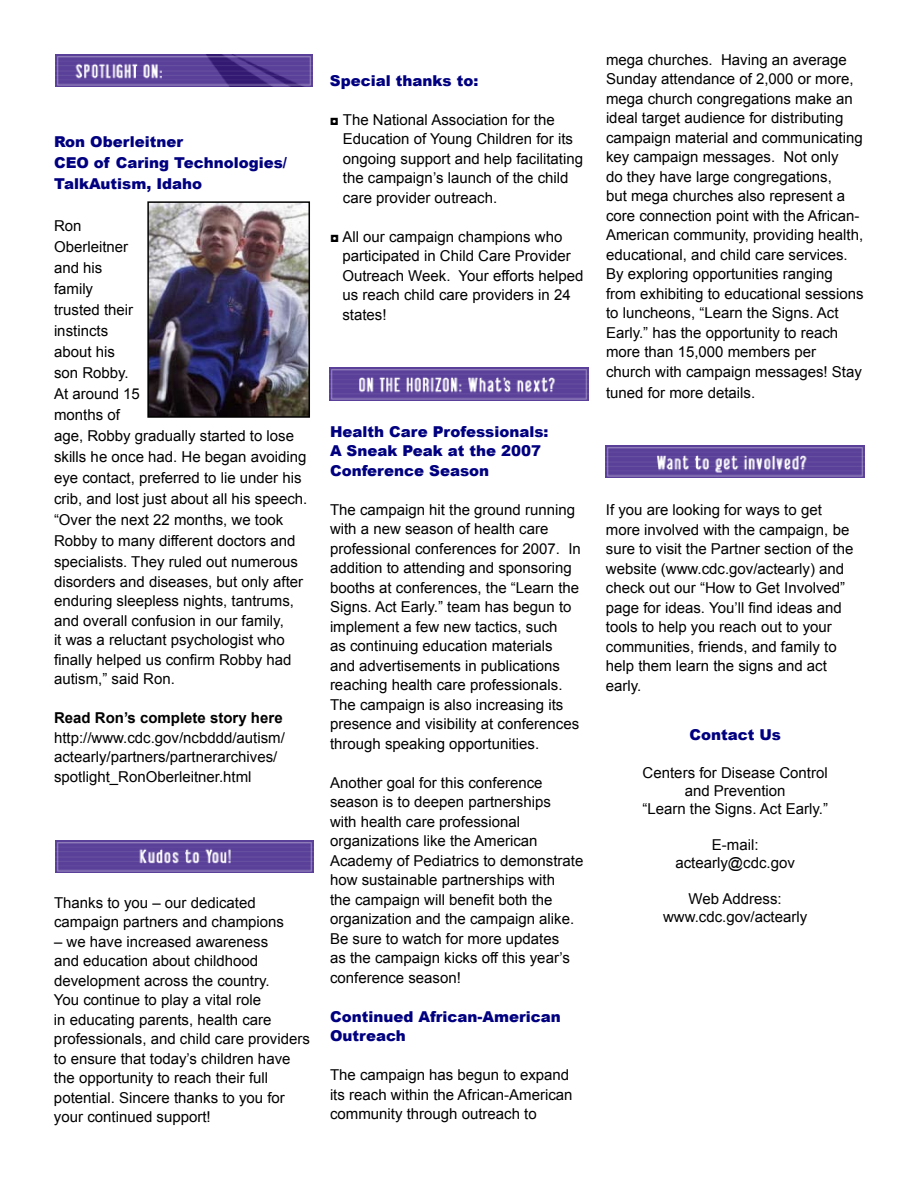
<style>
.page{position:relative;width:918px;height:1188px;background:#fff}
.page>*{position:absolute;margin:0;border:0;box-sizing:border-box;transform-origin:0 0}
.t1{font:15px/19.5px "Arial";color:#000}
.t2{font:900 15px/19.5px "Arial";color:#000080}
.t3{font:700 15px "Arial";color:#000}
</style>
<div class="page">
<img style="left:55px;top:54px;width:258px;height:32px">
<img style="left:150px;top:204px;width:157px;height:211px">
<div style="left:147px;top:201px;width:163px;height:217px;border:2px solid #000"></div>
<img style="left:55px;top:841px;width:258px;height:32px">
<img style="left:330px;top:368px;width:259px;height:32px">
<img style="left:606px;top:445px;width:258px;height:32px">
<p class="t2" style="left:54px;top:131px;width:235px;line-height:21px">Ron Oberleitner<br>CEO of Caring Technologies/<br>TalkAutism, Idaho</p>
<p class="t1" style="left:54px;top:216px;width:255px;line-height:21px">Ron<br>Oberleitner<br>and his<br>family<br>trusted their<br>instincts<br>about his<br>son Robby.<br>At around 15<br>months of<br>age, Robby gradually started to lose skills he once had. He began avoiding eye contact, preferred to lie under his crib, and lost just about all his speech. “Over the next 22 months, we took<br>Robby to many different doctors and specialists. They ruled out numerous</p>
<p class="t1" style="left:54px;top:572px;width:251px">disorders and diseases, but only after enduring sleepless nights, tantrums, and overall confusion in our family,<br>it was a reluctant psychologist who</p>
<p class="t1" style="left:54px;top:650px;width:239px">finally helped us confirm Robby had</p>
<p class="t1" style="left:54px;top:670px;width:122px">autism,” said Ron.</p>
<h5 class="t3" style="left:54px;top:708px;width:230px">Read Ron’s complete story here</h5>
<p class="t1" style="left:54px;top:728px;width:232px">http://www.cdc.gov/ncbddd/autism/ actearly/partners/partnerarchives/ spotlight_RonOberleitner.html</p>
<p class="t1" style="left:54px;top:893px;width:232px">Thanks to you – our dedicated campaign partners and champions</p>
<p class="t1" style="left:54px;top:932px;width:257px">– we have increased awareness<br>and education about childhood development across the country.<br>You continue to play a vital role<br>in educating parents, health care professionals, and child care providers to ensure that today’s children have the opportunity to reach their full potential. Sincere thanks to you for your continued support!</p>
<p class="t2" style="left:330px;top:70px;width:150px">Special thanks to:</p>
<p class="t1" style="left:343px;top:110px;width:242px;text-indent:-13px">◘ The National Association for the Education of Young Children for its ongoing support and help facilitating the campaign’s launch of the child care provider outreach.</p>
<p class="t1" style="left:342px;top:227px;width:243px;text-indent:-12px">◘ All our campaign champions who participated in Child Care Provider<br>Outreach Week. Your efforts helped us reach child care providers in 24 states!</p>
<p class="t2" style="left:330px;top:421px;width:220px">Health Care Professionals:<br>A Sneak Peak at the 2007<br>Conference Season</p>
<p class="t1" style="left:330px;top:500px;width:252px">The campaign hit the ground running with a new season of health care professional conferences for 2007. In addition to attending and sponsoring booths at conferences, the “Learn the Signs. Act Early.” team has begun to implement a few new tactics, such<br>as continuing education materials and advertisements in publications reaching health care professionals.<br>The campaign is also increasing its presence and visibility at conferences through speaking opportunities.</p>
<p class="t1" style="left:330px;top:773px;width:255px">Another goal for this conference season is to deepen partnerships<br>with health care professional organizations like the American Academy of Pediatrics to demonstrate how sustainable partnerships with</p>
<p class="t1" style="left:330px;top:890px;width:224px">the campaign will benefit both the</p>
<p class="t1" style="left:330px;top:909px;width:246px">organization and the campaign alike.</p>
<p class="t1" style="left:330px;top:929px;width:231px">Be sure to watch for more updates</p>
<p class="t1" style="left:330px;top:948px;width:242px">as the campaign kicks off this year’s conference season!</p>
<p class="t2" style="left:330px;top:1006px;width:232px">Continued African-American<br>Outreach</p>
<p class="t1" style="left:330px;top:1065px;width:244px">The campaign has begun to expand its reach within the African-American community through outreach to</p>
<p class="t1" style="left:606px;top:50px;width:259px">mega churches. Having an average Sunday attendance of 2,000 or more, mega church congregations make an ideal target audience for distributing campaign material and communicating key campaign messages. Not only<br>do they have large congregations,<br>but mega churches also represent a core connection point with the African-American community, providing health, educational, and child care services.</p>
<p class="t1" style="left:606px;top:265px;width:228px">By exploring opportunities ranging</p>
<p class="t1" style="left:606px;top:284px;width:259px">from exhibiting to educational sessions to luncheons, “Learn the Signs. Act Early.” has the opportunity to reach more than 15,000 members per church with campaign messages! Stay</p>
<p class="t1" style="left:606px;top:383px;width:151px">tuned for more details.</p>
<p class="t1" style="left:606px;top:500px;width:249px">If you are looking for ways to get more involved with the campaign, be sure to visit the Partner section of the website (www.cdc.gov/actearly) and check out our “How to Get Involved”</p>
<p class="t1" style="left:606px;top:598px;width:237px">page for ideas. You’ll find ideas and</p>
<p class="t1" style="left:606px;top:617px;width:232px">tools to help you reach out to your communities, friends, and family to help them learn the signs and act early.</p>
<p class="t2" style="left:689px;top:724px;width:93px">Contact Us</p>
<p class="t1" style="left:643px;top:763px;width:187px">Centers for Disease Control</p>
<p class="t1" style="left:685px;top:781px;width:102px">and Prevention</p>
<p class="t1" style="left:642px;top:799px;width:187px">“Learn the Signs. Act Early.”</p>
<p class="t1" style="left:675px;top:836px;width:121px;line-height:18px;text-align:center">E-mail: actearly@cdc.gov</p>
<p class="t1" style="left:663px;top:890px;width:146px;line-height:18px;text-align:center">Web Address: www.cdc.gov/actearly</p>
</div>
